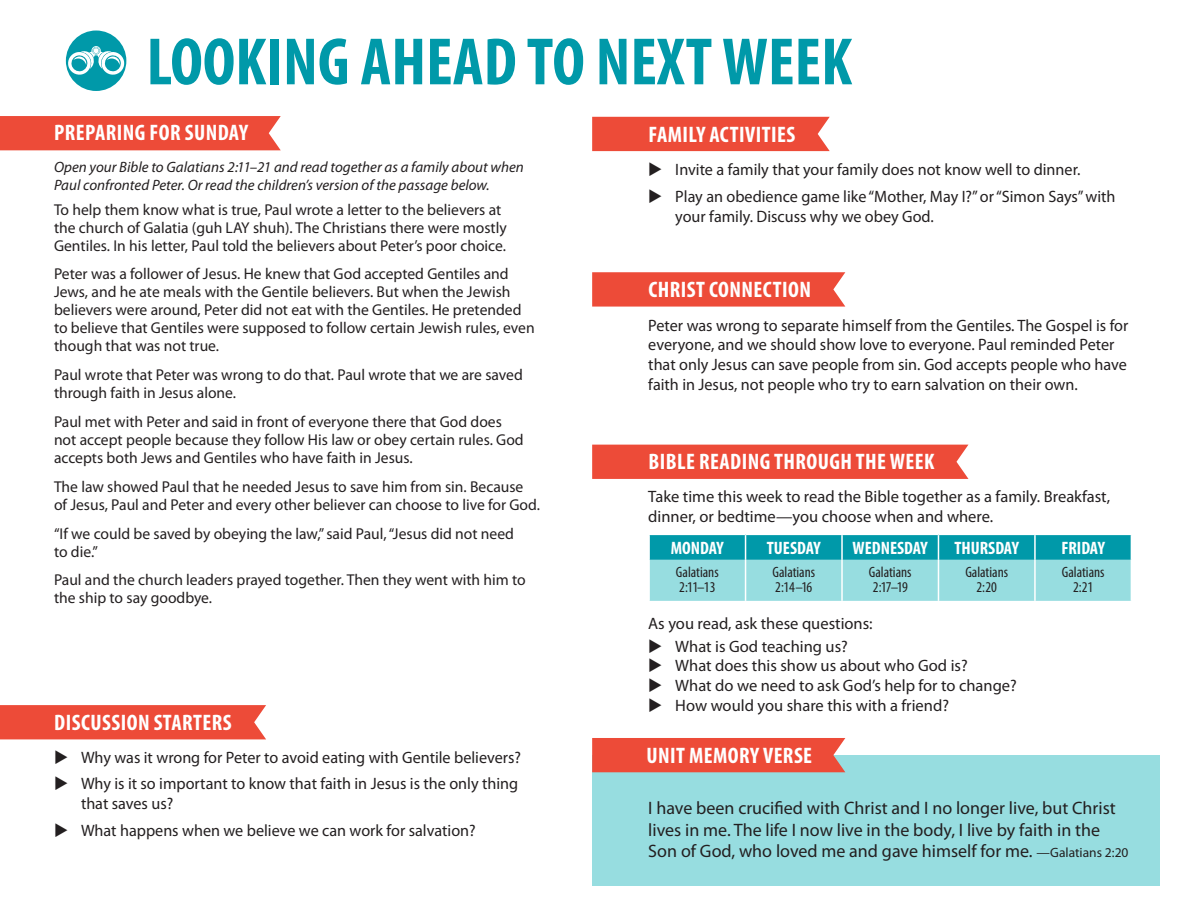
<style>
.page{position:relative;width:1188px;height:918px;background:#fff}
.page>*{position:absolute;margin:0;border:0;box-sizing:border-box;transform-origin:0 0}
.t1{font:700 condensed 67.5px "Myriad Pro";color:#0099a9}
.t2{font:700 condensed 22.5px "Myriad Pro";letter-spacing:.02em;color:#fff}
.t3{font:18px/21.6px "Myriad Pro";color:#231f20}
.t4{font:700 condensed 18px "Myriad Pro";color:#fff}
.t5{font:16.5px/19.8px "Myriad Pro";color:#231f20}
.t6{font:15.75px/18px "Myriad Pro";color:#231f20}
.t7{font:italic 15px/18px "Myriad Pro";color:#231f20}
.t8{font:condensed 15px "Myriad Pro";color:#231f20}
.s1{font-size:13.5px}
</style>
<div class="page">
<div style="left:0;top:116px;width:281px;height:34px;background:#ed4b38"></div>
<div style="left:66px;top:31px;width:60px;height:60px;background:#0099a9;border-radius:50%"></div>
<svg style="left:67px;top:46px;width:58px;height:30px"></svg>
<div style="left:0;top:705px;width:266px;height:34px;background:#ed4b38"></div>
<div style="left:592px;top:117px;width:238px;height:34px;background:#ed4b38"></div>
<svg style="left:592px;top:272px;width:253px;height:35px;background:#ed5240"></svg>
<div style="left:592px;top:755px;width:567px;height:130px;background:#97dde0"></div>
<div style="left:592px;top:738px;width:253px;height:34px;background:#ed4b38"></div>
<div style="left:592px;top:445px;width:376px;height:34px;background:#ed4b38"></div>
<svg style="left:649px;top:534px;width:483px;height:67px;background:#62c5cc"></svg>
<hr style="left:648px;top:560px;width:2px;height:41px;background:#fff">
<hr style="left:745px;top:560px;width:1px;height:41px;background:#fff">
<hr style="left:841px;top:560px;width:2px;height:41px;background:#fff">
<hr style="left:938px;top:560px;width:1px;height:41px;background:#fff">
<hr style="left:1034px;top:560px;width:2px;height:41px;background:#fff">
<hr style="left:1131px;top:560px;width:1px;height:41px;background:#fff">
<p class="t1" style="left:147px;top:20px;width:707px">LOOKING AHEAD TO NEXT WEEK</p>
<p class="t2" style="left:54px;top:119px;width:195px">PREPARING FOR SUNDAY</p>
<p class="t7" style="left:54px;top:158px;width:471px">Open your Bible to Galatians 2:11–21 and read together as a family about when<br>Paul confronted Peter. Or read the children’s version of the passage below.</p>
<p class="t6" style="left:54px;top:200px;width:454px">To help them know what is true, Paul wrote a letter to the believers at the church of Galatia (guh LAY shuh). The Christians there were mostly<br>Gentiles. In his letter, Paul told the believers about Peter’s poor choice.</p>
<p class="t6" style="left:54px;top:265px;width:482px">Peter was a follower of Jesus. He knew that God accepted Gentiles and Jews, and he ate meals with the Gentile believers. But when the Jewish believers were around, Peter did not eat with the Gentiles. He pretended to believe that Gentiles were supposed to follow certain Jewish rules, even though that was not true.</p>
<p class="t6" style="left:54px;top:366px;width:470px">Paul wrote that Peter was wrong to do that. Paul wrote that we are saved through faith in Jesus alone.</p>
<p class="t6" style="left:54px;top:413px;width:471px">Paul met with Peter and said in front of everyone there that God does not accept people because they follow His law or obey certain rules. God accepts both Jews and Gentiles who have faith in Jesus.</p>
<p class="t6" style="left:54px;top:477px;width:488px">The law showed Paul that he needed Jesus to save him from sin. Because of Jesus, Paul and Peter and every other believer can choose to live for God.</p>
<p class="t6" style="left:54px;top:524px;width:462px">“If we could be saved by obeying the law,” said Paul, “Jesus did not need to die.”</p>
<p class="t6" style="left:54px;top:571px;width:473px">Paul and the church leaders prayed together. Then they went with him to the ship to say goodbye.</p>
<p class="t2" style="left:54px;top:708px;width:179px">DISCUSSION STARTERS</p>
<p class="t5" style="left:54px;top:747px;width:469px">◆ Why was it wrong for Peter to avoid eating with Gentile believers?</p>
<p class="t5" style="left:81px;top:774px;width:439px;text-indent:-27px">◆ Why is it so important to know that faith in Jesus is the only thing that saves us?</p>
<p class="t5" style="left:54px;top:820px;width:423px">◆ What happens when we believe we can work for salvation?</p>
<p class="t2" style="left:649px;top:120px;width:148px">FAMILY ACTIVITIES</p>
<p class="t5" style="left:648px;top:159px;width:434px">◆ Invite a family that your family does not know well to dinner.</p>
<p class="t5" style="left:675px;top:186px;width:442px;text-indent:-27px">◆ Play an obedience game like “Mother, May I?” or “Simon Says” with your family. Discuss why we obey God.</p>
<p class="t2" style="left:649px;top:276px;width:164px">CHRIST CONNECTION</p>
<p class="t5" style="left:648px;top:315px;width:482px">Peter was wrong to separate himself from the Gentiles. The Gospel is for everyone, and we should show love to everyone. Paul reminded Peter that only Jesus can save people from sin. God accepts people who have faith in Jesus, not people who try to earn salvation on their own.</p>
<p class="t2" style="left:649px;top:448px;width:288px">BIBLE READING THROUGH THE WEEK</p>
<p class="t5" style="left:648px;top:487px;width:463px">Take time this week to read the Bible together as a family. Breakfast, dinner, or bedtime—you choose when and where.</p>
<p class="t4" style="left:671px;top:537px;width:54px">MONDAY</p>
<p class="t4" style="left:767px;top:537px;width:55px">TUESDAY</p>
<p class="t4" style="left:853px;top:537px;width:77px">WEDNESDAY</p>
<p class="t4" style="left:954px;top:537px;width:66px">THURSDAY</p>
<p class="t4" style="left:1061px;top:537px;width:45px">FRIDAY</p>
<p class="t8" style="left:676px;top:563px;width:44px">Galatians</p>
<p class="t8" style="left:679px;top:578px;width:38px">2:11–13</p>
<p class="t8" style="left:772px;top:563px;width:44px">Galatians</p>
<p class="t8" style="left:775px;top:578px;width:39px">2:14–16</p>
<p class="t8" style="left:869px;top:563px;width:44px">Galatians</p>
<p class="t8" style="left:873px;top:578px;width:37px">2:17–19</p>
<p class="t8" style="left:965px;top:563px;width:44px">Galatians</p>
<p class="t8" style="left:976px;top:578px;width:22px">2:20</p>
<p class="t8" style="left:1062px;top:563px;width:44px">Galatians</p>
<p class="t8" style="left:1073px;top:578px;width:22px">2:21</p>
<p class="t5" style="left:648px;top:613px;width:226px">As you read, ask these questions:</p>
<p class="t5" style="left:648px;top:636px;width:201px">◆ What is God teaching us?</p>
<p class="t5" style="left:648px;top:656px;width:321px">◆ What does this show us about who God is?</p>
<p class="t5" style="left:648px;top:675px;width:370px">◆ What do we need to ask God’s help for to change?</p>
<p class="t5" style="left:648px;top:695px;width:302px">◆ How would you share this with a friend?</p>
<p class="t2" style="left:646px;top:741px;width:167px">UNIT MEMORY VERSE</p>
<p class="t3" style="left:648px;top:797px;width:482px">I have been crucified with Christ and I no longer live, but Christ lives in me. The life I now live in the body, I live by faith in the<br>Son of God, who loved me and gave himself for me. <span class="s1">—Galatians 2:20</span></p>
</div>
